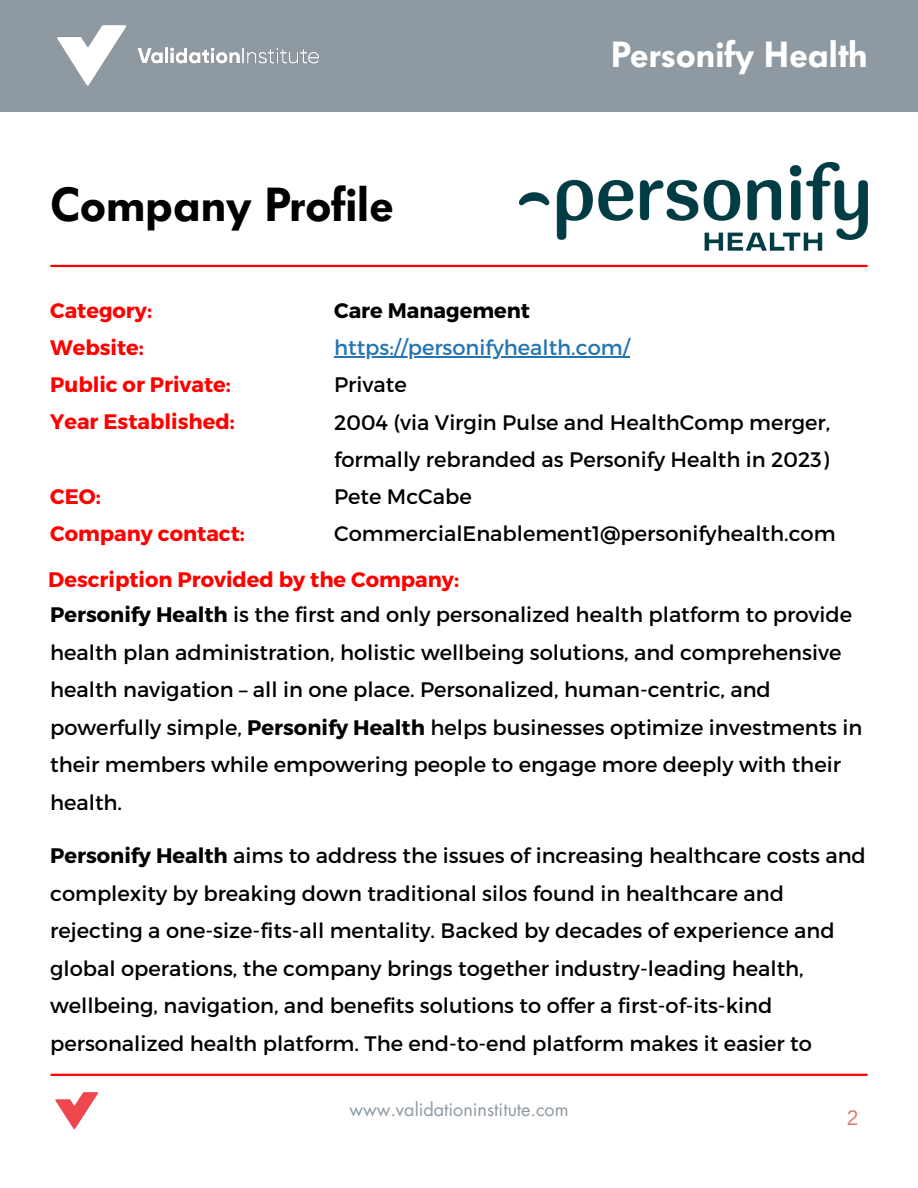
<style>
.page{position:relative;width:918px;height:1188px;background:#fff}
.page>*{position:absolute;margin:0;border:0;box-sizing:border-box;transform-origin:0 0}
.t1{font:600 47.25px "Futura BQ";color:#000}
.t2{font:600 36px "Futura BQ";color:#fff}
.t3{font:21px/37.5px "Montserrat";color:#000}
.t4{font:700 21px/37px "Montserrat";color:#f00}
.t5{font:700 21px "Montserrat";color:#000}
.t6{font:21px "Arimo";color:#d97f76}
.t7{font:18px "Futura LT";color:#8e99a2}
.s1{color:#2475b0}
.s2{font-weight:700}
</style>
<div class="page">
<div style="left:0;top:0;width:918px;height:112px;background:#8e99a2"></div>
<img style="left:57px;top:25px;width:262px;height:61px">
<hr style="left:51px;top:1074px;width:816px;height:2px;background:#f00">
<img style="left:55px;top:1092px;width:44px;height:38px">
<hr style="left:51px;top:265px;width:816px;height:2px;background:#f00">
<img style="left:520px;top:162px;width:347px;height:88px">
<hr style="left:334px;top:356px;width:296px;height:2px;background:#2475b0">
<h3 class="t1" style="left:50px;top:177px;width:345px">Company Profile</h3>
<p class="t2" style="left:611px;top:33px;width:258px">Personify Health</p>
<p class="t4" style="left:50px;top:291px;width:186px">Category:<br>Website:<br>Public or Private:<br>Year Established:</p>
<h3 class="t4" style="left:50px;top:477px;width:196px">CEO:<br>Company contact:</h3>
<h1 class="t5" style="left:334px;top:297px;width:197px">Care Management</h1>
<p class="t3" style="left:334px;top:328px;width:503px"><span class="s1">https://personifyhealth.com/<br></span>Private<br>2004 (via Virgin Pulse and HealthComp merger, formally rebranded as Personify Health in 2023)<br>Pete McCabe<br>CommercialEnablement1@personifyhealth.com</p>
<h4 class="t4" style="left:48px;top:560px;width:412px">Description Provided by the Company:</h4>
<p class="t3" style="left:50px;top:595px;width:814px"><span class="s2">Personify Health</span> is the first and only personalized health platform to provide health plan administration, holistic wellbeing solutions, and comprehensive health navigation – all in one place. Personalized, human-centric, and powerfully simple, <span class="s2">Personify Health</span> helps businesses optimize investments in their members while empowering people to engage more deeply with their health.</p>
<h2 class="t3" style="left:50px;top:836px;width:817px"><span class="s2">Personify Health</span> aims to address the issues of increasing healthcare costs and complexity by breaking down traditional silos found in healthcare and rejecting a one-size-fits-all mentality. Backed by decades of experience and global operations, the company brings together industry-leading health, wellbeing, navigation, and benefits solutions to offer a first-of-its-kind personalized health platform. The end-to-end platform makes it easier to</h2>
<h4 class="t7" style="left:349px;top:1098px;width:221px">www.validationinstitute.com</h4>
<h3 class="t6" style="left:847px;top:1106px;width:13px">2</h3>
</div>
